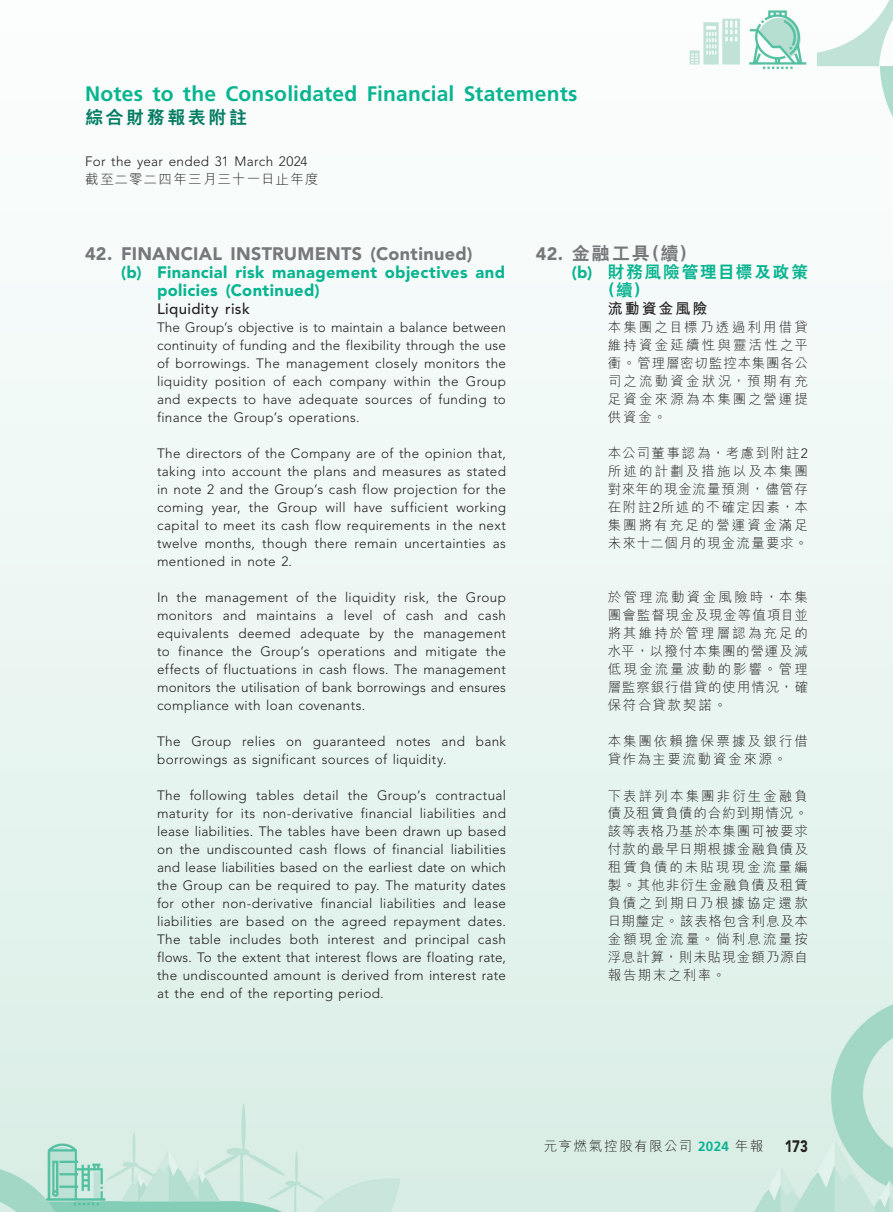
<style>
.page{position:relative;width:893px;height:1212px;background:#fff}
.page>*{position:absolute;margin:0;border:0;box-sizing:border-box;transform-origin:0 0}
.t1{font:700 21px "Frutiger LT Std";letter-spacing:.01em;color:#09b490}
.t2{font:900 18px "Avenir LT Std";letter-spacing:.015em;color:#76787b}
.t3{font:800 18px "C Hei 2 HK";color:#76787b}
.t4{font:800 18px "M Hei HK";letter-spacing:.145em;color:#007b62}
.t5{font:900 16.5px/17.9px "Avenir LT Std";letter-spacing:.025em;color:#09b490}
.t6{font:800 16.5px/18px "C Hei 2 HK";letter-spacing:.12em;color:#09b490}
.t7{font:900 16.5px "Avenir LT Std";color:#231f20;scale:.8 1}
.t8{font:500 15px "Avenir LT Std";letter-spacing:.025em;color:#231f20}
.t9{font:700 15px "M Hei HK";letter-spacing:.125em;color:#231f20}
.t10{font:300 13.5px/18px "Avenir LT Std";letter-spacing:.025em;color:#231f20;text-align:justify}
.t11{font:300 13.5px/18px "M Hei HK";letter-spacing:.11em;color:#231f20;text-align:justify}
.t12{font:300 13.5px/18px "M Hei HK";letter-spacing:.14em;color:#231f20}
.t13{font:300 13.5px "M Hei HK";letter-spacing:.085em;color:#231f20}
.s1{font-family:"Avenir LT Std";font-weight:900}
.s2{font-family:"Avenir LT Std"}
.s3{font-family:"Frutiger LT Std";font-weight:700;color:#09b490}
</style>
<div class="page">
<img style="left:0;top:0;width:893px;height:1212px">
<h1 class="t1" style="left:85px;top:82px;width:494px">Notes to the Consolidated Financial Statements</h1>
<h2 class="t4" style="left:85px;top:108px;width:164px">綜合財務報表附註</h2>
<p class="t10" style="left:85px;top:153px;width:224px">For the year ended 31 March 2024</p>
<p class="t13" style="left:85px;top:172px;width:235px">截至二零二四年三月三十一日止年度</p>
<h2 class="t2" style="left:85px;top:243px;width:389px">42. FINANCIAL INSTRUMENTS (Continued)</h2>
<p class="t5" style="left:157px;top:264px;width:350px;text-indent:-36px">(b) Financial risk management objectives and policies (Continued)</p>
<p class="t8" style="left:157px;top:300px;width:94px">Liquidity risk</p>
<p class="t10" style="left:157px;top:319px;width:350px">The Group’s objective is to maintain a balance between continuity of funding and the flexibility through the use of borrowings. The management closely monitors the liquidity position of each company within the Group and expects to have adequate sources of funding to finance the Group’s operations.</p>
<p class="t10" style="left:157px;top:445px;width:350px">The directors of the Company are of the opinion that, taking into account the plans and measures as stated in note 2 and the Group’s cash flow projection for the coming year, the Group will have sufficient working capital to meet its cash flow requirements in the next twelve months, though there remain uncertainties as mentioned in note 2.</p>
<p class="t10" style="left:157px;top:589px;width:350px">In the management of the liquidity risk, the Group monitors and maintains a level of cash and cash equivalents deemed adequate by the management to finance the Group’s operations and mitigate the effects of fluctuations in cash flows. The management monitors the utilisation of bank borrowings and ensures compliance with loan covenants.</p>
<p class="t10" style="left:157px;top:733px;width:350px">The Group relies on guaranteed notes and bank borrowings as significant sources of liquidity.</p>
<p class="t10" style="left:157px;top:787px;width:351px">The following tables detail the Group’s contractual maturity for its non-derivative financial liabilities and lease liabilities. The tables have been drawn up based on the undiscounted cash flows of financial liabilities and lease liabilities based on the earliest date on which the Group can be required to pay. The maturity dates for other non-derivative financial liabilities and lease liabilities are based on the agreed repayment dates.<br>The table includes both interest and principal cash flows. To the extent that interest flows are floating rate, the undiscounted amount is derived from interest rate at the end of the reporting period.</p>
<h2 class="t3" style="left:536px;top:245px;width:162px"><span class="s1">42.</span> 金融工具（續）</h2>
<p class="t6" style="left:600px;top:263px;width:210px;text-indent:-28px"><span class="s1">(b)</span> 財務風險管理目標及政策（續）</p>
<p class="t9" style="left:608px;top:298px;width:101px">流動資金風險</p>
<p class="t11" style="left:608px;top:318px;width:202px">本集團之目標乃透過利用借貸維持資金延續性與靈活性之平衝。管理層密切監控本集團各公司之流動資金狀況，預期有充足資金來源為本集團之營運提供資金。</p>
<p class="t11" style="left:608px;top:444px;width:202px">本公司董事認為，考慮到附註<span class="s2">2</span>所述的計劃及措施以及本集團對來年的現金流量預測，儘管存在附註<span class="s2">2</span>所述的不確定因素，本集團將有充足的營運資金滿足未來十二個月的現金流量要求。</p>
<p class="t11" style="left:608px;top:588px;width:202px">於管理流動資金風險時，本集團會監督現金及現金等值項目並將其維持於管理層認為充足的水平，以撥付本集團的營運及減低現金流量波動的影響。管理層監察銀行借貸的使用情況，確保符合貸款契諾。</p>
<p class="t12" style="left:608px;top:732px;width:202px">本集團依賴擔保票據及銀行借貸作為主要流動資金來源。</p>
<p class="t11" style="left:608px;top:786px;width:202px">下表詳列本集團非衍生金融負債及租賃負債的合約到期情況。該等表格乃基於本集團可被要求付款的最早日期根據金融負債及租賃負債的未貼現現金流量編製。其他非衍生金融負債及租賃負債之到期日乃根據協定還款日期釐定。該表格包含利息及本金額現金流量。倘利息流量按浮息計算，則未貼現金額乃源自報告期末之利率。</p>
<p class="t11" style="left:544px;top:1136px;width:221px">元亨燃氣控股有限公司 <span class="s3">2024</span> 年報</p>
<p class="t7" style="left:785px;top:1136px;width:30px">173</p>
</div>
